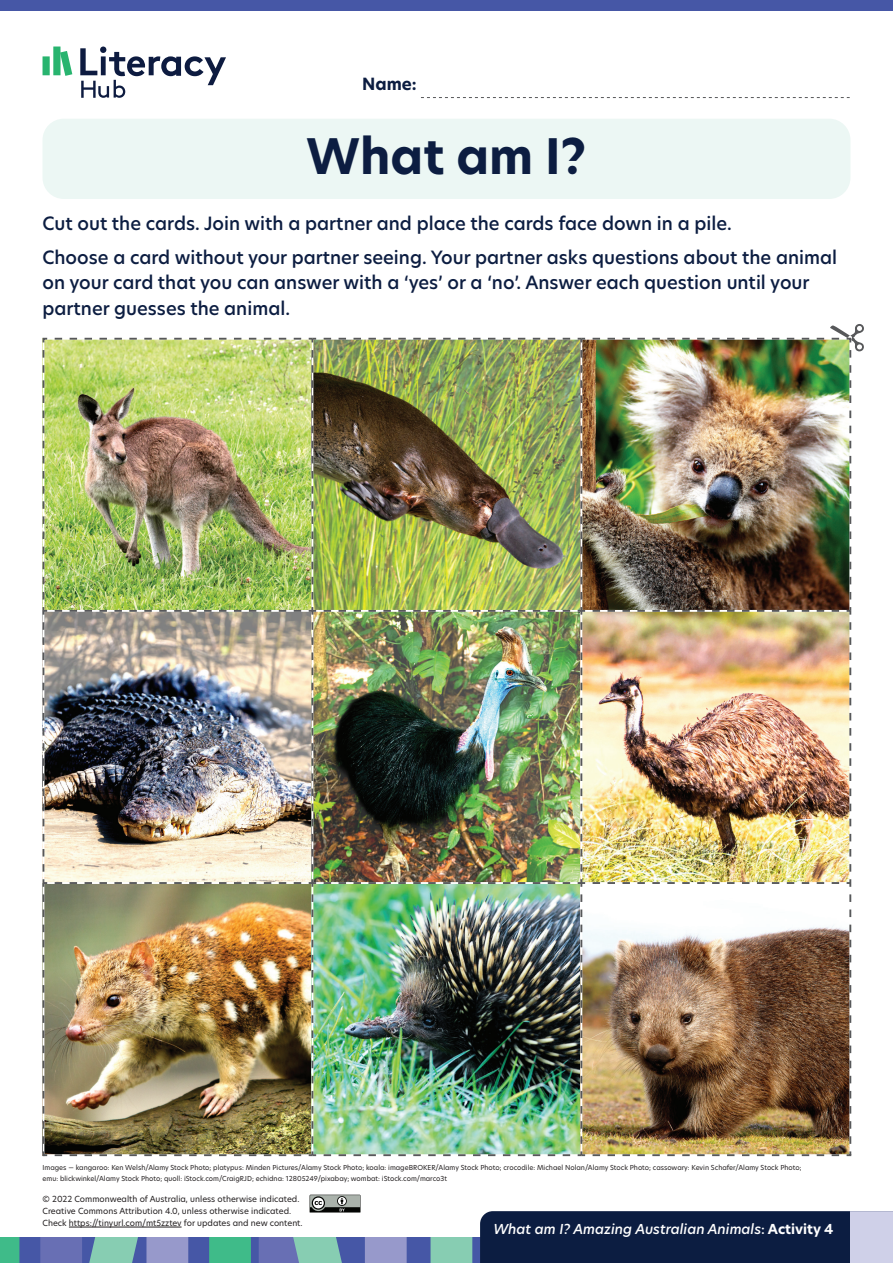
<style>
.page{position:relative;width:893px;height:1263px;background:#fff}
.page>*{position:absolute;margin:0;border:0;box-sizing:border-box;transform-origin:0 0}
.t1{font:700 48px "New Hero";color:#0c1d41}
.t2{font:500 18px/25.5px "New Hero";color:#0c1d41}
.t3{font:700 16.5px "New Hero";color:#0c1d41}
.t4{font:italic 500 13.5px "New Hero";color:#fff}
.t5{font:8.25px/12px "New Hero";color:#231f20}
.t6{font:6.75px/10.5px "New Hero";color:#231f20}
.s1{font-style:normal}
.s2{font-weight:700;font-style:normal}
</style>
<div class="page">
<div style="left:0;top:1237px;width:893px;height:26px;background:#4657a6"></div>
<svg style="left:0;top:1237px;width:19px;height:26px"></svg>
<svg style="left:209px;top:1237px;width:42px;height:26px"></svg>
<svg style="left:40px;top:1237px;width:148px;height:26px;background:#7992b7"></svg>
<svg style="left:259px;top:1237px;width:148px;height:26px"></svg>
<div style="left:0;top:0;width:893px;height:11px;background:#4657a6"></div>
<div style="left:43px;top:119px;width:807px;height:80px;background:#ecf7f4;border-radius:21px"></div>
<svg style="left:431px;top:1211px;width:419px;height:52px;background:#213453"></svg>
<div style="left:850px;top:1211px;width:43px;height:52px;background:#cfd0e8"></div>
<svg style="left:80px;top:47px;width:146px;height:51px"></svg>
<svg style="left:43px;top:47px;width:29px;height:29px"></svg>
<img style="left:44px;top:340px;width:805px;height:814px">
<svg style="left:421px;top:97px;width:429px;height:1px"></svg>
<svg style="left:310px;top:1195px;width:51px;height:18px"></svg>
<hr style="left:69px;top:1227px;width:113px;height:1px;background:#231f20">
<hr style="left:580px;top:339px;width:2px;height:272px;background:#fff">
<hr style="left:312px;top:610px;width:269px;height:2px;background:#fff">
<hr style="left:311px;top:611px;width:2px;height:272px;background:#fff">
<hr style="left:581px;top:610px;width:269px;height:2px;background:#fff">
<hr style="left:580px;top:611px;width:2px;height:272px;background:#fff">
<hr style="left:43px;top:882px;width:269px;height:2px;background:#fff">
<hr style="left:312px;top:882px;width:269px;height:2px;background:#fff">
<hr style="left:311px;top:883px;width:2px;height:272px;background:#fff">
<hr style="left:581px;top:882px;width:269px;height:2px;background:#fff">
<hr style="left:580px;top:883px;width:2px;height:272px;background:#fff">
<img style="left:42px;top:337px;width:272px;height:276px">
<svg style="left:311px;top:338px;width:5px;height:261px"></svg>
<img style="left:324px;top:324px;width:540px;height:275px">
<svg style="left:43px;top:610px;width:4px;height:262px"></svg>
<img style="left:55px;top:607px;width:261px;height:265px">
<img style="left:324px;top:607px;width:261px;height:265px">
<img style="left:593px;top:607px;width:258px;height:265px">
<img style="left:55px;top:879px;width:261px;height:265px">
<img style="left:324px;top:879px;width:261px;height:265px">
<img style="left:593px;top:879px;width:258px;height:265px">
<svg style="left:42px;top:879px;width:5px;height:278px"></svg>
<svg style="left:55px;top:1151px;width:261px;height:5px"></svg>
<img style="left:324px;top:1151px;width:528px;height:6px">
<h3 class="t3" style="left:362px;top:73px;width:56px">Name:</h3>
<h1 class="t1" style="left:307px;top:124px;width:281px">What am I?</h1>
<p class="t2" style="left:43px;top:210px;width:691px">Cut out the cards. Join with a partner and place the cards face down in a pile.</p>
<p class="t2" style="left:43px;top:244px;width:796px">Choose a card without your partner seeing. Your partner asks questions about the animal on your card that you can answer with a ‘yes’ or a ‘no’. Answer each question until your partner guesses the animal.</p>
<p class="t6" style="left:43px;top:1162px;width:760px">Images — kangaroo: Ken Welsh/Alamy Stock Photo; platypus: Minden Pictures/Alamy Stock Photo; koala: imageBROKER/Alamy Stock Photo; crocodile: Michael Nolan/Alamy Stock Photo; cassowary: Kevin Schafer/Alamy Stock Photo; emu: blickwinkel/Alamy Stock Photo; quoll: iStock.com/CraigRJD; echidna: 12805249/pixabay; wombat: iStock.com/marco3t</p>
<p class="t5" style="left:43px;top:1193px;width:262px">© 2022 Commonwealth of Australia, unless otherwise indicated.<br>Creative Commons Attribution 4.0, unless otherwise indicated.<br>Check https://tinyurl.com/mt5zztev for updates and new content.</p>
<p class="t4" style="left:493px;top:1220px;width:342px">What am I? Amazing Australian Animals<span class="s1">:</span> <span class="s2">Activity 4</span></p>
</div>
